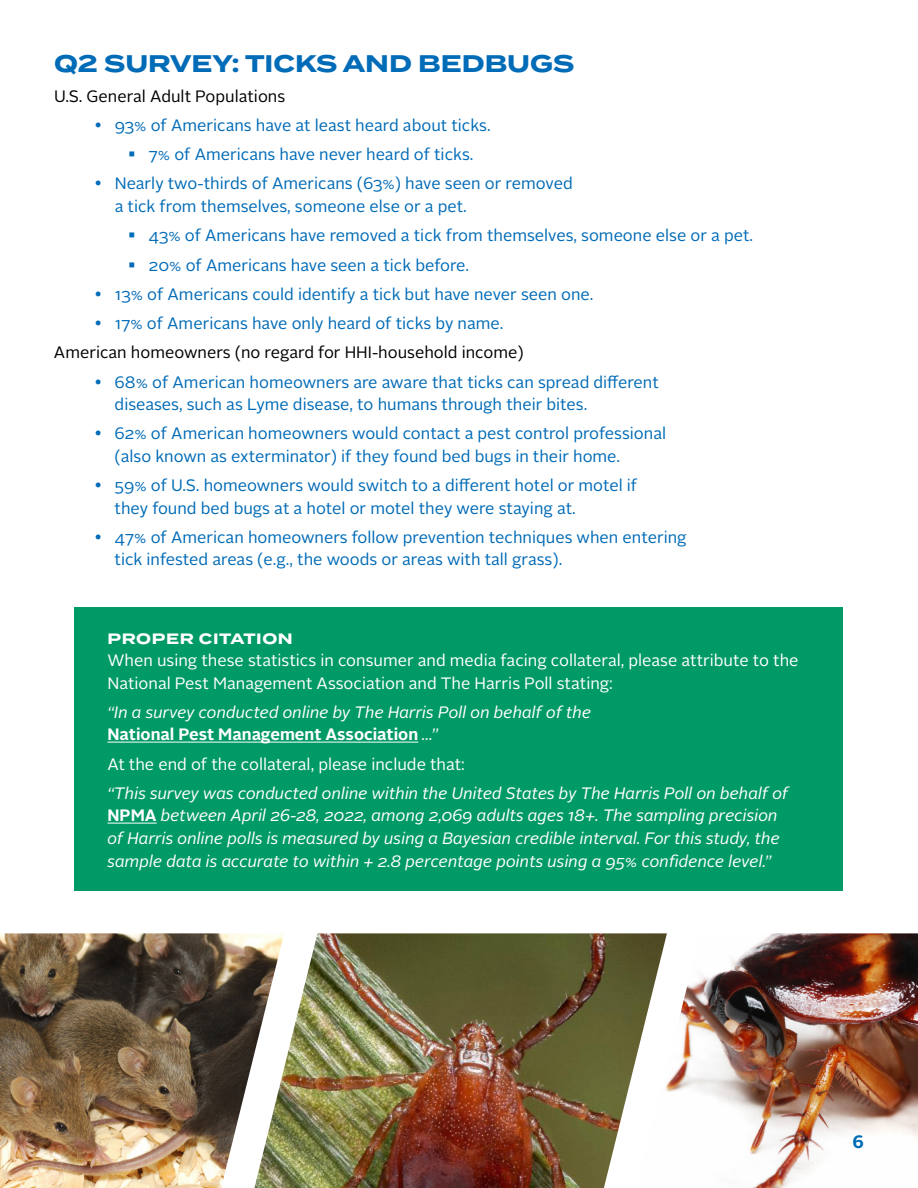
<style>
.page{position:relative;width:918px;height:1188px;background:#fff}
.page>*{position:absolute;margin:0;border:0;box-sizing:border-box;transform-origin:0 0}
.t1{font:700 24px "Termina";color:#006bb7}
.t2{font:700 18px "Alright Sans";color:#006bb7}
.t3{font:16.5px/22.5px "Alright Sans";color:#006bb7}
.t4{font:italic 16.5px/22.5px "Alright Sans";color:#fff}
.t5{font:16.5px/22.5px "Alright Sans";color:#fff}
.t6{font:16.5px "Alright Sans";color:#000}
.t7{font:700 15px "Termina";letter-spacing:.04em;color:#fff}
.s1{font-weight:700;font-style:normal}
</style>
<div class="page">
<img style="left:0;top:933px;width:254px;height:255px">
<img style="left:254px;top:933px;width:383px;height:255px">
<img style="left:637px;top:933px;width:281px;height:255px">
<div style="left:75px;top:607px;width:768px;height:284px;background:#009a66"></div>
<hr style="left:107px;top:742px;width:311px;height:1px;background:#fff">
<hr style="left:107px;top:823px;width:50px;height:1px;background:#fff">
<h1 class="t1" style="left:54px;top:46px;width:522px">Q2 SURVEY: TICKS AND BEDBUGS</h1>
<p class="t6" style="left:54px;top:85px;width:233px">U.S. General Adult Populations</p>
<p class="t3" style="left:115px;top:114px;width:377px">93% of Americans have at least heard about ticks.</p>
<p class="t3" style="left:148px;top:144px;width:326px">7% of Americans have never heard of ticks.</p>
<p class="t3" style="left:115px;top:173px;width:460px">Nearly two-thirds of Americans (63%) have seen or removed</p>
<p class="t3" style="left:115px;top:195px;width:354px">a tick from themselves, someone else or a pet.</p>
<p class="t3" style="left:148px;top:225px;width:606px">43% of Americans have removed a tick from themselves, someone else or a pet.</p>
<p class="t3" style="left:148px;top:254px;width:322px">20% of Americans have seen a tick before.</p>
<p class="t3" style="left:115px;top:283px;width:480px">13% of Americans could identify a tick but have never seen one.</p>
<p class="t3" style="left:115px;top:312px;width:390px">17% of Americans have only heard of ticks by name.</p>
<p class="t6" style="left:54px;top:341px;width:471px">American homeowners (no regard for HHI-household income)</p>
<p class="t3" style="left:115px;top:371px;width:546px">68% of American homeowners are aware that ticks can spread different diseases, such as Lyme disease, to humans through their bites.</p>
<p class="t3" style="left:115px;top:423px;width:553px">62% of American homeowners would contact a pest control professional (also known as exterminator) if they found bed bugs in their home.</p>
<p class="t3" style="left:115px;top:474px;width:524px">59% of U.S. homeowners would switch to a different hotel or motel if they found bed bugs at a hotel or motel they were staying at.</p>
<p class="t3" style="left:115px;top:526px;width:574px">47% of American homeowners follow prevention techniques when entering tick infested areas (e.g., the woods or areas with tall grass).</p>
<p class="t7" style="left:107px;top:627px;width:187px">PROPER CITATION</p>
<p class="t5" style="left:107px;top:649px;width:693px">When using these statistics in consumer and media facing collateral, please attribute to the<br>National Pest Management Association and The Harris Poll stating:</p>
<p class="t4" style="left:107px;top:701px;width:485px">“In a survey conducted online by The Harris Poll on behalf of the<br><span class="s1">National Pest Management Association</span> ...”</p>
<p class="t5" style="left:107px;top:753px;width:359px">At the end of the collateral, please include that:</p>
<p class="t4" style="left:107px;top:782px;width:682px">“This survey was conducted online within the United States by The Harris Poll on behalf of <span class="s1">NPMA</span> between April 26-28, 2022, among 2,069 adults ages 18+. The sampling precision of Harris online polls is measured by using a Bayesian credible interval. For this study, the sample data is accurate to within + 2.8 percentage points using a 95% confidence level.”</p>
<p class="t2" style="left:852px;top:1129px;width:13px">6</p>
</div>
